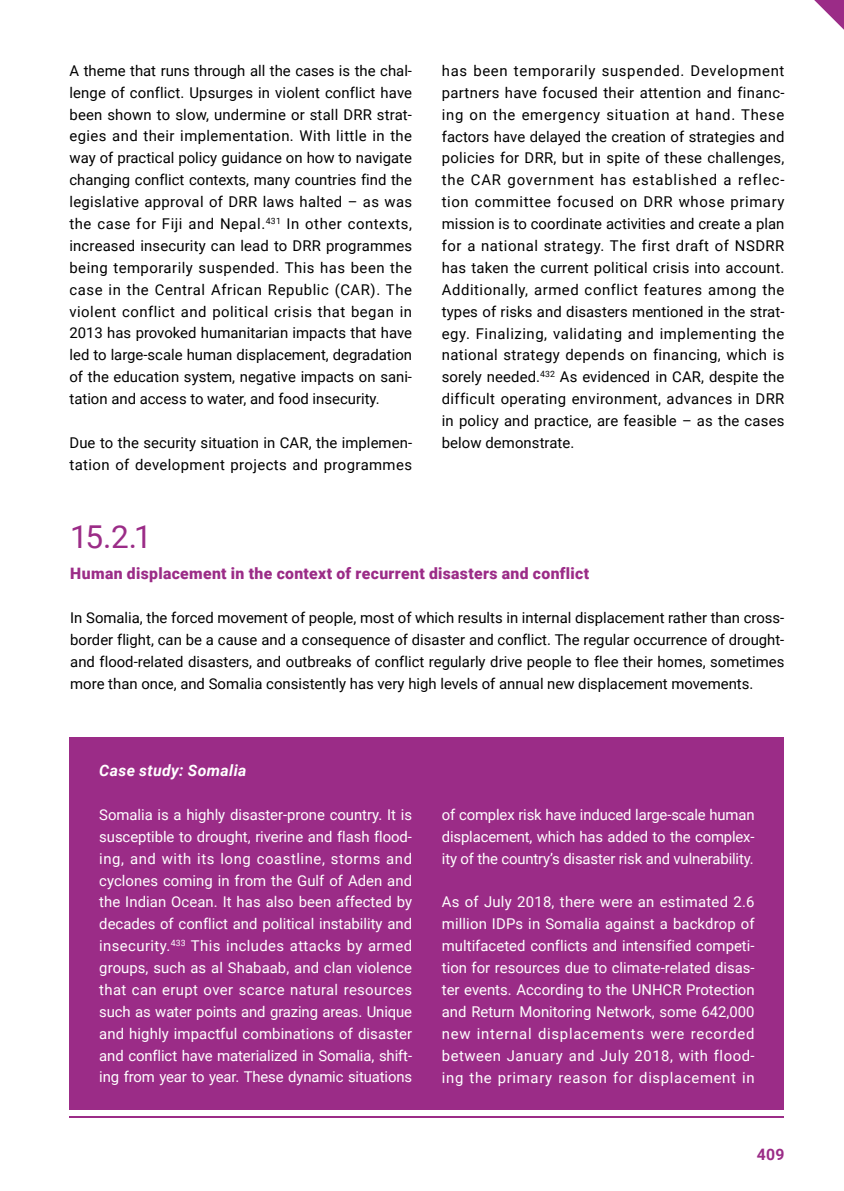
<style>
.page{position:relative;width:844px;height:1191px;background:#fff}
.page>*{position:absolute;margin:0;border:0;box-sizing:border-box;transform-origin:0 0}
.t1{font:31.5px "Roboto";color:#9b2c87}
.t2{font:900 15.75px "Roboto";letter-spacing:.02em;color:#9b2c87}
.t3{font:italic 700 15.75px "Roboto";letter-spacing:.025em;color:#fff}
.t4{font:700 15.75px "Roboto";color:#9b2c87}
.t5{font:14.88px/21.9px "Roboto";letter-spacing:.005em;color:#000;text-align:justify}
.t6{font:14.88px/21.9px "Roboto";letter-spacing:-.01em;color:#fff;text-align:justify}
</style>
<div class="page">
<svg style="left:814px;top:0;width:29px;height:29px"></svg>
<hr style="left:69px;top:1115px;width:715px;height:2px;background:#9b2c87">
<div style="left:69px;top:738px;width:715px;height:372px;background:#9b2c87"></div>
<p class="t5" style="left:69px;top:59px;width:344px">A theme that runs through all the cases is the chal&shy;lenge of conflict. Upsurges in violent conflict have been shown to slow, undermine or stall DRR strat&shy;egies and their implementation. With little in the way of practical policy guidance on how to navigate changing conflict contexts, many countries find the legislative approval of DRR laws halted – as was the case for Fiji and Nepal.<sup>431</sup> In other contexts, increased insecurity can lead to DRR programmes being temporarily suspended. This has been the case in the Central African Republic (CAR). The violent conflict and political crisis that began in 2013 has provoked humanitarian impacts that have led to large-scale human displacement, degradation of the education system, negative impacts on sani&shy;tation and access to water, and food insecurity.</p>
<p class="t5" style="left:69px;top:431px;width:344px">Due to the security situation in CAR, the implemen&shy;tation of development projects and programmes</p>
<p class="t5" style="left:441px;top:59px;width:344px">has been temporarily suspended. Development partners have focused their attention and financ&shy;ing on the emergency situation at hand. These factors have delayed the creation of strategies and policies for DRR, but in spite of these challenges, the CAR government has established a reflec&shy;tion committee focused on DRR whose primary mission is to coordinate activities and create a plan for a national strategy. The first draft of NSDRR has taken the current political crisis into account.<br>Additionally, armed conflict features among the types of risks and disasters mentioned in the strat&shy;egy. Finalizing, validating and implementing the national strategy depends on financing, which is sorely needed.<sup>432</sup> As evidenced in CAR, despite the difficult operating environment, advances in DRR in policy and practice, are feasible – as the cases below demonstrate.</p>
<h1 class="t1" style="left:70px;top:514px;width:83px">15.2.1</h1>
<p class="t2" style="left:70px;top:562px;width:520px">Human displacement in the context of recurrent disasters and conflict</p>
<p class="t5" style="left:70px;top:606px;width:715px">In Somalia, the forced movement of people, most of which results in internal displacement rather than cross&shy;border flight, can be a cause and a consequence of disaster and conflict. The regular occurrence of drought&shy;and flood-related disasters, and outbreaks of conflict regularly drive people to flee their homes, sometimes more than once, and Somalia consistently has very high levels of annual new displacement movements.</p>
<p class="t3" style="left:99px;top:759px;width:149px">Case study: Somalia</p>
<p class="t6" style="left:99px;top:803px;width:314px">Somalia is a highly disaster-prone country. It is susceptible to drought, riverine and flash flood&shy;ing, and with its long coastline, storms and cyclones coming in from the Gulf of Aden and the Indian Ocean. It has also been affected by decades of conflict and political instability and insecurity.<sup>433</sup> This includes attacks by armed groups, such as al Shabaab, and clan violence that can erupt over scarce natural resources such as water points and grazing areas. Unique and highly impactful combinations of disaster and conflict have materialized in Somalia, shift&shy;ing from year to year. These dynamic situations</p>
<p class="t6" style="left:442px;top:803px;width:314px">of complex risk have induced large-scale human displacement, which has added to the complex&shy;ity of the country’s disaster risk and vulnerability.</p>
<p class="t6" style="left:442px;top:890px;width:314px">As of July 2018, there were an estimated 2.6 million IDPs in Somalia against a backdrop of multifaceted conflicts and intensified competi&shy;tion for resources due to climate-related disas&shy;ter events. According to the UNHCR Protection and Return Monitoring Network, some 642,000 new internal displacements were recorded between January and July 2018, with flood&shy;ing the primary reason for displacement in</p>
<p class="t4" style="left:756px;top:1143px;width:29px">409</p>
</div>
